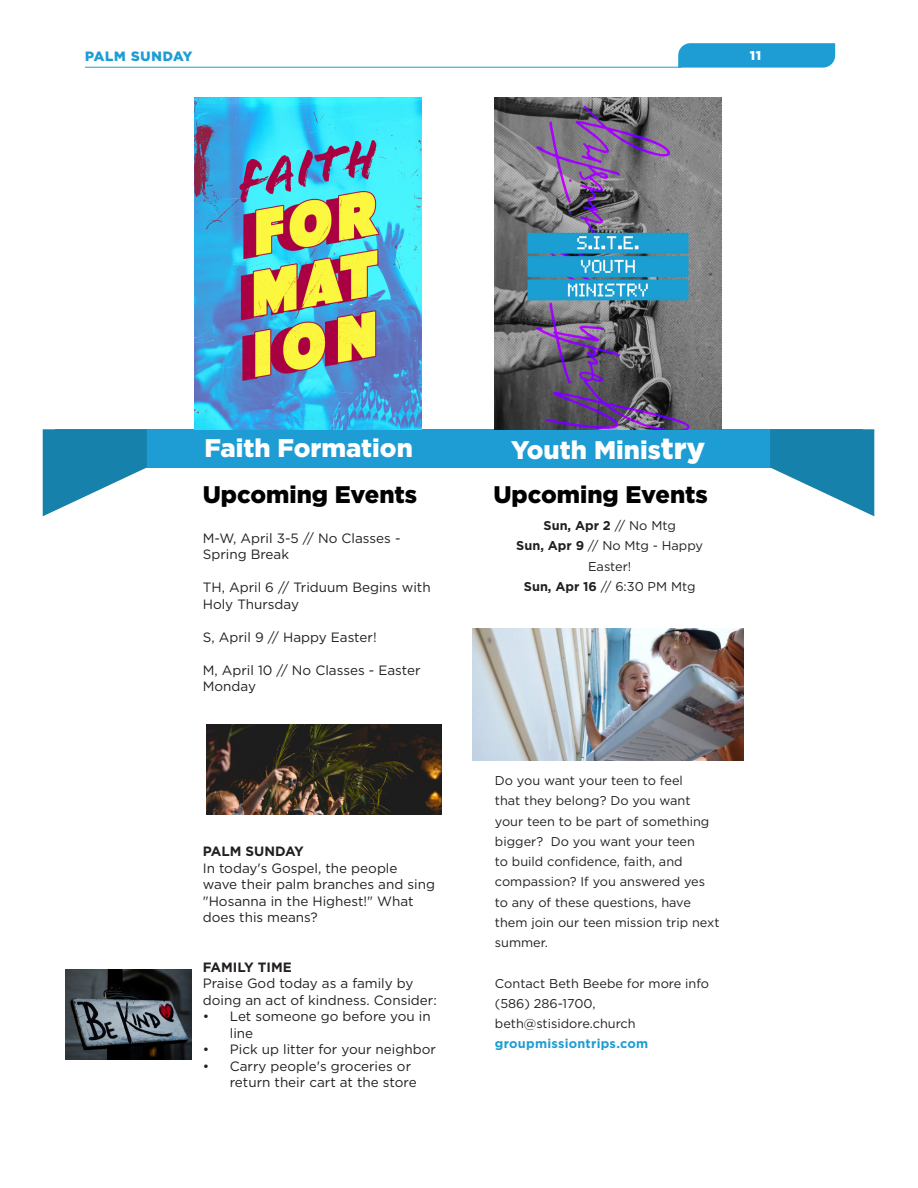
<style>
.page{position:relative;width:918px;height:1188px;background:#fff}
.page>*{position:absolute;margin:0;border:0;box-sizing:border-box;transform-origin:0 0}
.t1{font:900 25.5px "Gotham";color:#fff}
.t2{font:900 24px "Gotham";color:#000}
.t3{font:13.5px/16.5px "Gotham";color:#231f20}
.t4{font:700 13.5px "Gotham";color:#231f20}
.t5{font:900 13.5px "Gotham";color:#1d9dd3}
.t6{font:12.75px/20.2px "Gotham";color:#231f20;text-align:center}
.t7{font:700 12.75px "Gotham";letter-spacing:.02em;color:#1d9dd3}
.t8{font:700 12.75px "Gotham";color:#231f20}
.t9{font:900 12.75px "Gotham";color:#fff}
.s1{font-size:30px}
.s2{font-weight:400}
.s3{font-weight:700}
</style>
<div class="page">
<hr style="left:85px;top:67px;width:596px;height:1px;background:#1d9dd3">
<svg style="left:678px;top:43px;width:157px;height:25px;background:#26a1d4"></svg>
<div style="left:55px;top:429px;width:807px;height:39px;background:#1d9dd3"></div>
<svg style="left:770px;top:429px;width:104px;height:87px"></svg>
<svg style="left:43px;top:429px;width:104px;height:87px"></svg>
<img style="left:195px;top:98px;width:226px;height:331px">
<img style="left:495px;top:98px;width:227px;height:331px">
<img style="left:473px;top:629px;width:271px;height:132px">
<img style="left:206px;top:725px;width:235px;height:90px">
<img style="left:65px;top:970px;width:127px;height:90px">
<p class="t5" style="left:85px;top:47px;width:109px">PALM SUNDAY</p>
<p class="t9" style="left:750px;top:46px;width:13px">11</p>
<p class="t1" style="left:205px;top:431px;width:210px">Faith Formation</p>
<p class="t1" style="left:511px;top:433px;width:196px">Youth Minis<span class="s1">try</span></p>
<h5 class="t2" style="left:203px;top:478px;width:216px">Upcoming Events</h5>
<p class="t3" style="left:203px;top:529px;width:199px">M-W, April 3-5 // No Classes -<br>Spring Break</p>
<p class="t3" style="left:203px;top:579px;width:229px">TH, April 6 // Triduum Begins with<br>Holy Thursday</p>
<p class="t3" style="left:203px;top:628px;width:175px">S, April 9 // Happy Easter!</p>
<p class="t3" style="left:203px;top:661px;width:219px">M, April 10 // No Classes - Easter<br>Monday</p>
<p class="t4" style="left:203px;top:843px;width:103px">PALM SUNDAY</p>
<p class="t3" style="left:203px;top:859px;width:234px">In today's Gospel, the people wave their palm branches and sing "Hosanna in the Highest!" What does this means?</p>
<p class="t4" style="left:203px;top:958px;width:91px">FAMILY TIME</p>
<p class="t3" style="left:203px;top:975px;width:236px">Praise God today as a family by doing an act of kindness. Consider:</p>
<p class="t3" style="left:230px;top:1008px;width:203px;text-indent:-27px">• Let someone go before you in line</p>
<p class="t3" style="left:203px;top:1041px;width:235px">• Pick up litter for your neighbor</p>
<p class="t3" style="left:230px;top:1057px;width:188px;text-indent:-27px">• Carry people's groceries or return their cart at the store</p>
<h5 class="t2" style="left:493px;top:478px;width:216px">Upcoming Events</h5>
<p class="t8" style="left:544px;top:517px;width:134px">Sun, Apr 2 <span class="s2">// No Mtg</span></p>
<p class="t6" style="left:516px;top:535px;width:188px"><span class="s3">Sun, Apr 9</span> // No Mtg - Happy<br>Easter!</p>
<p class="t6" style="left:524px;top:576px;width:173px"><span class="s3">Sun, Apr 16</span> // 6:30 PM Mtg</p>
<p class="t6" style="left:495px;top:770px;width:226px;text-align:left">Do you want your teen to feel<br>that they belong? Do you want your teen to be part of something bigger? Do you want your teen<br>to build confidence, faith, and compassion? If you answered yes to any of these questions, have them join our teen mission trip next summer.</p>
<p class="t6" style="left:495px;top:973px;width:216px">Contact Beth Beebe for more info</p>
<p class="t6" style="left:495px;top:993px;width:102px">(586) 286-1700,</p>
<p class="t6" style="left:495px;top:1013px;width:142px">beth@stisidore.church</p>
<p class="t7" style="left:495px;top:1035px;width:155px">groupmissiontrips.com</p>
</div>
